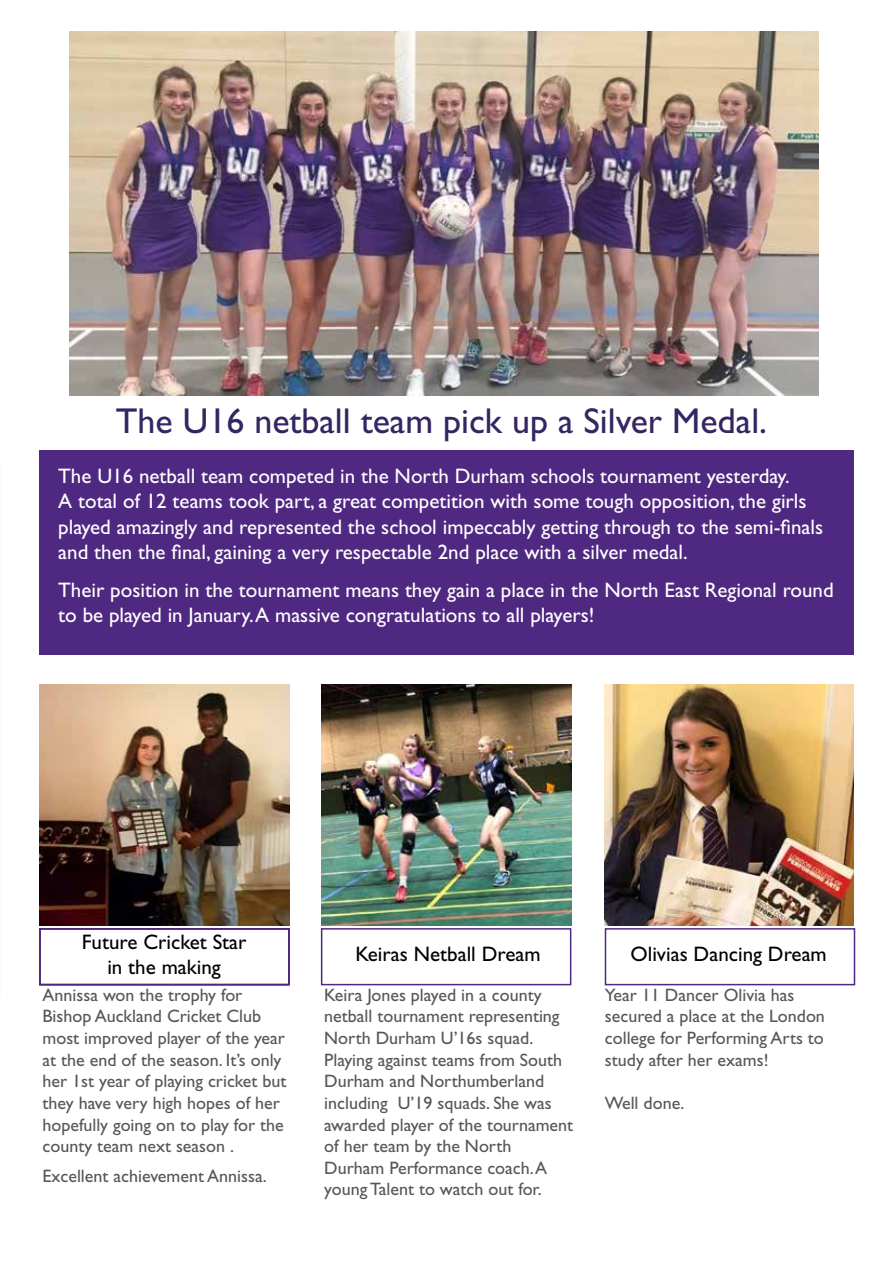
<style>
.page{position:relative;width:893px;height:1263px;background:#fff}
.page>*{position:absolute;margin:0;border:0;box-sizing:border-box;transform-origin:0 0}
.t1{font:36px "Gill Sans Std";color:#342563}
.t2{font:21px/25.2px "Gill Sans Std";color:#fff}
.t3{font:21px/25.2px "Gill Sans Std";color:#000;text-align:center}
.t4{font:18px/21.6px "Gill Sans Std";color:#575756}
</style>
<div class="page">
<div style="left:39px;top:451px;width:815px;height:204px;background:#4f2881"></div>
<img style="left:70px;top:31px;width:749px;height:364px">
<img style="left:605px;top:684px;width:249px;height:242px">
<img style="left:39px;top:684px;width:251px;height:242px">
<img style="left:321px;top:684px;width:251px;height:242px">
<div style="left:321px;top:928px;width:250px;height:57px;border:2px solid #4f2881"></div>
<div style="left:39px;top:928px;width:251px;height:57px;border:2px solid #4f2881"></div>
<div style="left:605px;top:928px;width:250px;height:57px;border:2px solid #4f2881"></div>
<h1 class="t1" style="left:116px;top:400px;width:653px">The U16 netball team pick up a Silver Medal.</h1>
<p class="t2" style="left:58px;top:464px;width:766px">The U16 netball team competed in the North Durham schools tournament yesterday.<br>A total of 12 teams took part, a great competition with some tough opposition, the girls played amazingly and represented the school impeccably getting through to the semi-finals and then the final, gaining a very respectable 2nd place with a silver medal.</p>
<p class="t2" style="left:58px;top:577px;width:777px">Their position in the tournament means they gain a place in the North East Regional round to be played in January. A massive congratulations to all players!</p>
<p class="t3" style="left:82px;top:929px;width:166px">Future Cricket Star in the making</p>
<p class="t3" style="left:630px;top:941px;width:198px">Olivias Dancing Dream</p>
<p class="t3" style="left:355px;top:941px;width:187px">Keiras Netball Dream</p>
<p class="t4" style="left:43px;top:984px;width:246px">Annissa won the trophy for<br>Bishop Auckland Cricket Club most improved player of the year at the end of the season. It’s only her 1st year of playing cricket but they have very high hopes of her hopefully going on to play for the county team next season .</p>
<p class="t4" style="left:43px;top:1165px;width:226px">Excellent achievement Annissa.</p>
<p class="t4" style="left:324px;top:984px;width:251px">Keira Jones played in a county netball tournament representing<br>North Durham U’16s squad.<br>Playing against teams from South<br>Durham and Northumberland including U’19 squads. She was awarded player of the tournament of her team by the North<br>Durham Performance coach. A young Talent to watch out for.</p>
<p class="t4" style="left:605px;top:984px;width:222px">Year 11 Dancer Olivia has secured a place at the London college for Performing Arts to study after her exams!</p>
<p class="t4" style="left:605px;top:1092px;width:81px">Well done.</p>
</div>
